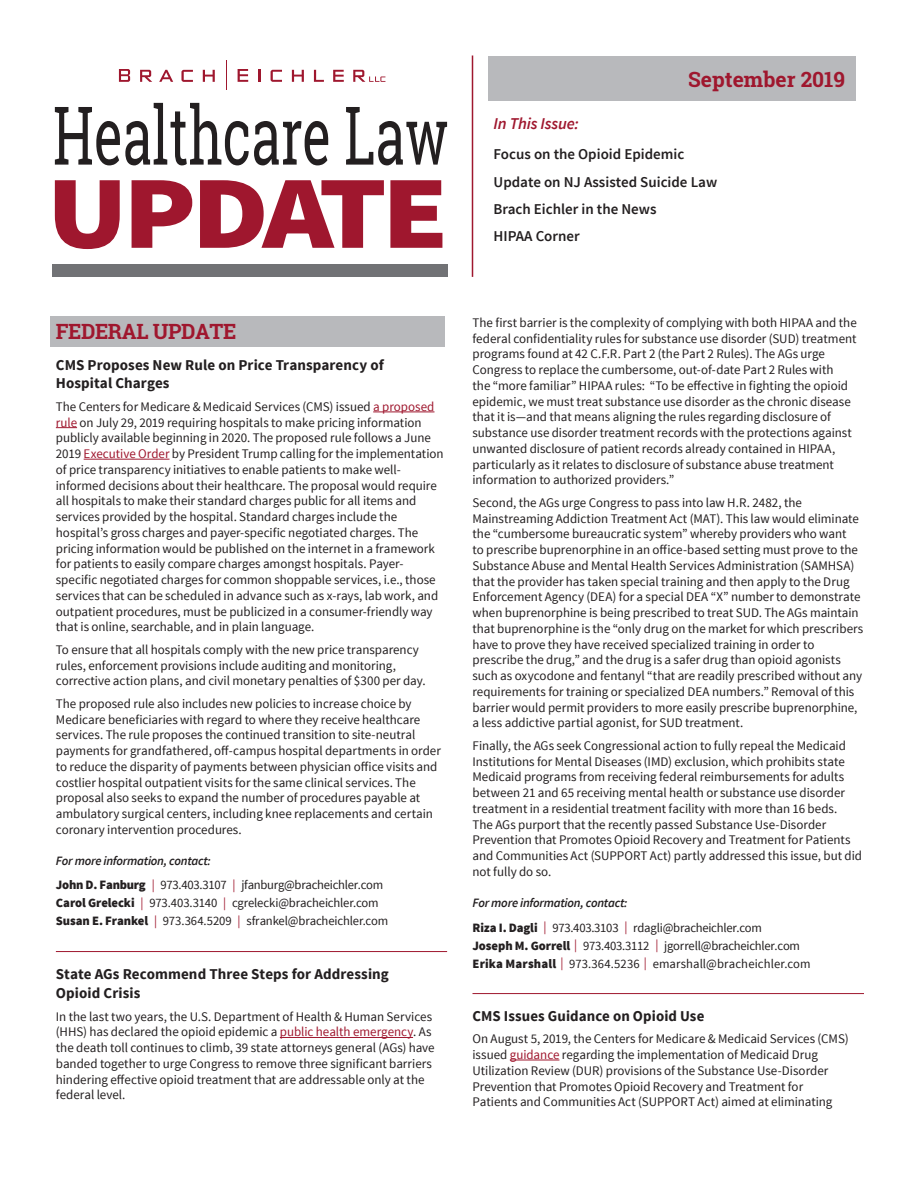
<style>
.page{position:relative;width:918px;height:1188px;background:#fff}
.page>*{position:absolute;margin:0;border:0;box-sizing:border-box;transform-origin:0 0}
.Masthead_Date{font:700 21px "Roboto Slab";color:#9f172e}
.Head_Wine_17_19_Un{font:700 21px "Roboto Slab";letter-spacing:-.02em;color:#9f172e}
.Masthead_In_This_I{font:italic 600 16.5px "Source Sans Pro";letter-spacing:-.01em;color:#9f172e}
.Masthead_In_This_i{font:600 15px "Source Sans Pro";color:#231f20}
.Subhead_Rule_Above{font:700 15px/19.5px "Source Sans Pro";letter-spacing:.005em;color:#231f20}
.Subhead_NO_Rule_Ab{font:700 15px/18px "Source Sans Pro";letter-spacing:.005em;color:#231f20}
.hyperlink{font:13.2px/15.8px "Source Sans Pro";color:#231f20}
.Back_Page_Contacts{font:12.75px "Source Sans Pro";letter-spacing:-.005em;color:#231f20}
.FOR_MORE_INFORMATI{font:12.75px "Source Sans Pro";letter-spacing:-.02em;color:#231f20}
.FOR_MORE_INFORMATI-2{font:italic 600 12.75px "Source Sans Pro";letter-spacing:-.02em;color:#231f20}
.hyperlink-2{font:12.75px "Source Sans Pro";letter-spacing:-.02em;color:#231f20}
.s1{color:#9f172e}
.s2{font-weight:900}
</style>
<div class="page">
<div style="left:488px;top:56px;width:368px;height:45px;background:#b8b9bc"></div>
<div style="left:51px;top:316px;width:394px;height:30px;background:#b8b9bc"></div>
<svg style="left:55px;top:103px;width:273px;height:62px"></svg>
<svg style="left:346px;top:107px;width:101px;height:58px"></svg>
<svg style="left:55px;top:180px;width:65px;height:69px"></svg>
<svg style="left:132px;top:180px;width:60px;height:68px"></svg>
<svg style="left:200px;top:180px;width:184px;height:68px"></svg>
<svg style="left:390px;top:180px;width:52px;height:68px"></svg>
<svg style="left:119px;top:69px;width:11px;height:13px"></svg>
<svg style="left:140px;top:70px;width:12px;height:12px"></svg>
<svg style="left:159px;top:70px;width:14px;height:12px"></svg>
<svg style="left:203px;top:70px;width:12px;height:12px"></svg>
<svg style="left:258px;top:70px;width:3px;height:12px"></svg>
<svg style="left:292px;top:70px;width:12px;height:12px"></svg>
<svg style="left:314px;top:70px;width:10px;height:12px"></svg>
<svg style="left:333px;top:70px;width:11px;height:12px"></svg>
<svg style="left:181px;top:70px;width:12px;height:12px"></svg>
<svg style="left:271px;top:70px;width:11px;height:12px"></svg>
<svg style="left:238px;top:69px;width:10px;height:13px"></svg>
<svg style="left:226px;top:61px;width:1px;height:29px"></svg>
<svg style="left:353px;top:70px;width:32px;height:12px"></svg>
<div style="left:52px;top:264px;width:396px;height:12px;background:#717275"></div>
<hr style="left:373px;top:412px;width:62px;height:1px;background:#9f172e">
<svg style="left:56px;top:427px;width:21px;height:1px"></svg>
<hr style="left:84px;top:459px;width:86px;height:1px;background:#9f172e">
<hr style="left:56px;top:951px;width:391px;height:1px;background:#9f172e">
<hr style="left:280px;top:1037px;width:133px;height:1px;background:#9f172e">
<hr style="left:472px;top:56px;width:1px;height:221px;background:#9f172e">
<hr style="left:472px;top:993px;width:392px;height:1px;background:#9f172e">
<hr style="left:510px;top:1060px;width:49px;height:1px;background:#9f172e">
<p class="Masthead_Date" style="left:688px;top:65px;width:159px">September 2019</p>
<p class="Masthead_In_This_I" style="left:494px;top:114px;width:87px">In This Issue:</p>
<p class="Masthead_In_This_i" style="left:494px;top:145px;width:192px">Focus on the Opioid Epidemic</p>
<p class="Masthead_In_This_i" style="left:494px;top:172px;width:225px">Update on NJ Assisted Suicide Law</p>
<p class="Masthead_In_This_i" style="left:494px;top:200px;width:165px">Brach Eichler in the News</p>
<p class="Masthead_In_This_i" style="left:494px;top:227px;width:88px">HIPAA Corner</p>
<p class="Head_Wine_17_19_Un" style="left:56px;top:317px;width:182px">FEDERAL UPDATE</p>
<p class="Subhead_NO_Rule_Ab" style="left:56px;top:357px;width:329px">CMS Proposes New Rule on Price Transparency of<br>Hospital Charges</p>
<p class="hyperlink" style="left:56px;top:399px;width:389px">The Centers for Medicare &amp; Medicaid Services (CMS) issued <span class="s1">a proposed rule</span> on July 29, 2019 requiring hospitals to make pricing information publicly available beginning in 2020. The proposed rule follows a June 2019 <span class="s1">Executive Order</span> by President Trump calling for the implementation of price transparency initiatives to enable patients to make well&shy;informed decisions about their healthcare. The proposal would require all hospitals to make their standard charges public for all items and services provided by the hospital. Standard charges include the hospital’s gross charges and payer-specific negotiated charges. The pricing information would be published on the internet in a framework for patients to easily compare charges amongst hospitals. Payer&shy;specific negotiated charges for common shoppable services, i.e., those services that can be scheduled in advance such as x-rays, lab work, and outpatient procedures, must be publicized in a consumer-friendly way that is online, searchable, and in plain language.</p>
<p class="hyperlink" style="left:56px;top:642px;width:371px">To ensure that all hospitals comply with the new price transparency rules, enforcement provisions include auditing and monitoring, corrective action plans, and civil monetary penalties of $300 per day.</p>
<p class="hyperlink" style="left:56px;top:696px;width:387px">The proposed rule also includes new policies to increase choice by Medicare beneficiaries with regard to where they receive healthcare services. The rule proposes the continued transition to site-neutral payments for grandfathered, off-campus hospital departments in order to reduce the disparity of payments between physician office visits and costlier hospital outpatient visits for the same clinical services. The proposal also seeks to expand the number of procedures payable at ambulatory surgical centers, including knee replacements and certain coronary intervention procedures.</p>
<p class="FOR_MORE_INFORMATI-2" style="left:56px;top:853px;width:156px">For more information, contact:</p>
<p class="FOR_MORE_INFORMATI" style="left:56px;top:877px;width:329px"><span class="s2">John D. Fanburg</span> <span class="s1">|</span> 973.403.3107 <span class="s1">|</span> jfanburg@bracheichler.com</p>
<p class="Back_Page_Contacts" style="left:56px;top:895px;width:324px"><span class="s2">Carol Grelecki</span> <span class="s1">|</span> 973.403.3140 <span class="s1">|</span> cgrelecki@bracheichler.com</p>
<p class="Back_Page_Contacts" style="left:56px;top:913px;width:334px"><span class="s2">Susan E. Frankel</span> <span class="s1">|</span> 973.364.5209 <span class="s1">|</span> sfrankel@bracheichler.com</p>
<p class="Subhead_Rule_Above" style="left:56px;top:965px;width:335px">State AGs Recommend Three Steps for Addressing<br>Opioid Crisis</p>
<p class="hyperlink" style="left:56px;top:1009px;width:380px">In the last two years, the U.S. Department of Health &amp; Human Services (HHS) has declared the opioid epidemic a <span class="s1">public health emergency</span>. As the death toll continues to climb, 39 state attorneys general (AGs) have banded together to urge Congress to remove three significant barriers hindering effective opioid treatment that are addressable only at the federal level.</p>
<p class="hyperlink" style="left:472px;top:315px;width:386px">The first barrier is the complexity of complying with both HIPAA and the federal confidentiality rules for substance use disorder (SUD) treatment programs found at 42 C.F.R. Part 2 (the Part 2 Rules). The AGs urge Congress to replace the cumbersome, out-of-date Part 2 Rules with<br>the “more familiar” HIPAA rules: “To be effective in fighting the opioid epidemic, we must treat substance use disorder as the chronic disease that it is—and that means aligning the rules regarding disclosure of substance use disorder treatment records with the protections against unwanted disclosure of patient records already contained in HIPAA, particularly as it relates to disclosure of substance abuse treatment information to authorized providers.”</p>
<p class="hyperlink" style="left:472px;top:495px;width:392px">Second, the AGs urge Congress to pass into law H.R. 2482, the Mainstreaming Addiction Treatment Act (MAT). This law would eliminate the “cumbersome bureaucratic system” whereby providers who want<br>to prescribe buprenorphine in an office-based setting must prove to the Substance Abuse and Mental Health Services Administration (SAMHSA) that the provider has taken special training and then apply to the Drug Enforcement Agency (DEA) for a special DEA “X” number to demonstrate when buprenorphine is being prescribed to treat SUD. The AGs maintain that buprenorphine is the “only drug on the market for which prescribers have to prove they have received specialized training in order to prescribe the drug,” and the drug is a safer drug than opioid agonists such as oxycodone and fentanyl “that are readily prescribed without any requirements for training or specialized DEA numbers.” Removal of this barrier would permit providers to more easily prescribe buprenorphine, a less addictive partial agonist, for SUD treatment.</p>
<p class="hyperlink" style="left:472px;top:738px;width:391px">Finally, the AGs seek Congressional action to fully repeal the Medicaid Institutions for Mental Diseases (IMD) exclusion, which prohibits state Medicaid programs from receiving federal reimbursements for adults between 21 and 65 receiving mental health or substance use disorder treatment in a residential treatment facility with more than 16 beds.<br>The AGs purport that the recently passed Substance Use-Disorder Prevention that Promotes Opioid Recovery and Treatment for Patients and Communities Act (SUPPORT Act) partly addressed this issue, but did not fully do so.</p>
<p class="FOR_MORE_INFORMATI-2" style="left:472px;top:895px;width:156px">For more information, contact:</p>
<p class="FOR_MORE_INFORMATI" style="left:472px;top:919px;width:291px"><span class="s2">Riza I. Dagli</span> <span class="s1">|</span> 973.403.3103 <span class="s1">|</span> rdagli@bracheichler.com</p>
<p class="hyperlink-2" style="left:472px;top:937px;width:329px"><span class="s2">Joseph M. Gorrell</span> <span class="s1">|</span> 973.403.3112 <span class="s1">|</span> jgorrell@bracheichler.com</p>
<p class="Back_Page_Contacts" style="left:472px;top:955px;width:340px"><span class="s2">Erika Marshall</span> <span class="s1">|</span> 973.364.5236 <span class="s1">|</span> emarshall@bracheichler.com</p>
<p class="Subhead_Rule_Above" style="left:472px;top:1007px;width:233px">CMS Issues Guidance on Opioid Use</p>
<p class="hyperlink" style="left:472px;top:1031px;width:378px">On August 5, 2019, the Centers for Medicare &amp; Medicaid Services (CMS) issued <span class="s1">guidance</span> regarding the implementation of Medicaid Drug Utilization Review (DUR) provisions of the Substance Use-Disorder Prevention that Promotes Opioid Recovery and Treatment for Patients and Communities Act (SUPPORT Act) aimed at eliminating</p>
</div>
